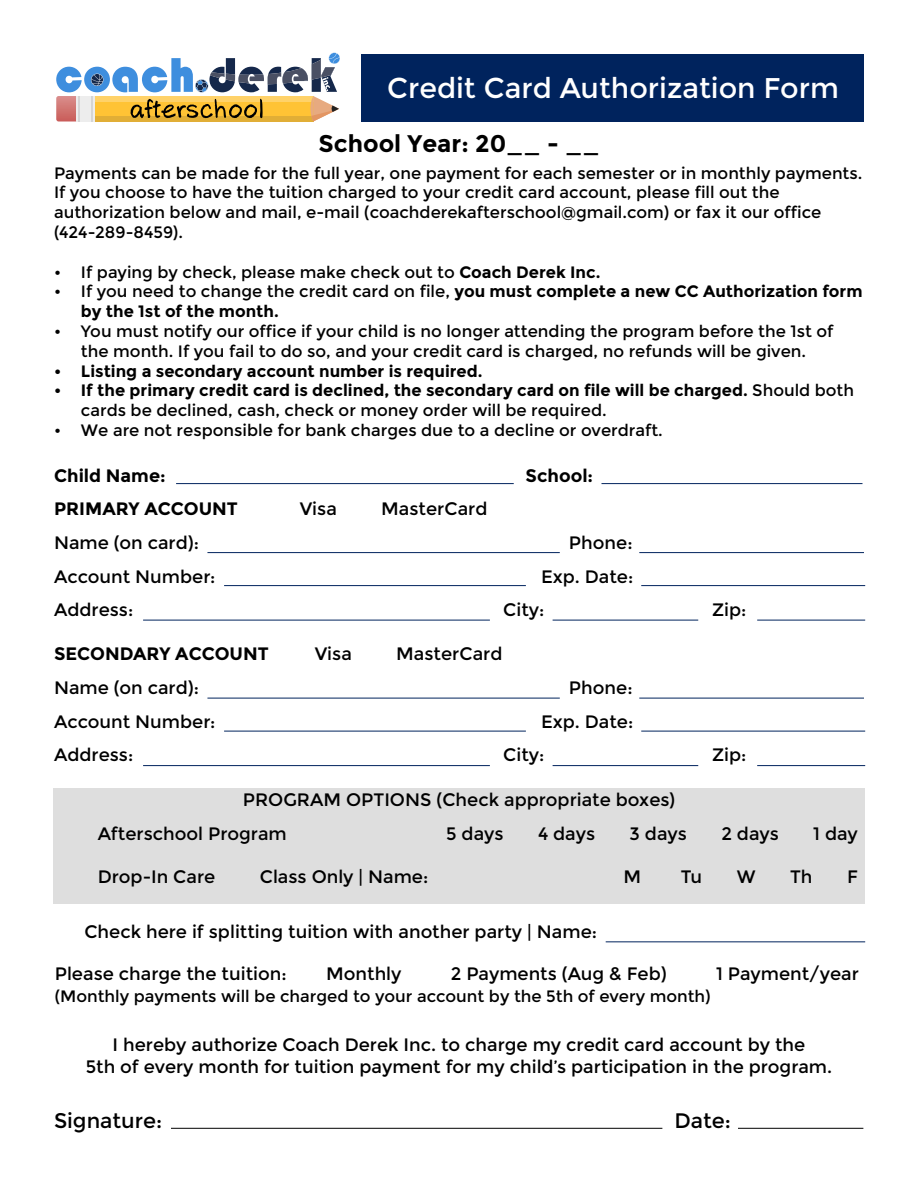
<style>
.page{position:relative;width:918px;height:1188px;background:#fff}
.page>*{position:absolute;margin:0;border:0;box-sizing:border-box;transform-origin:0 0}
.t1{font:28.5px "Montserrat";color:#fff}
.t2{font:700 24px "Montserrat";color:#000}
.t3{font:21px "Montserrat";color:#000}
.t4{font:18px/21.6px "Montserrat";color:#000;text-align:center}
.t5{font:700 18px "Montserrat";color:#000}
.t6{font:16.5px/19.8px "Montserrat";color:#000}
.t7{font:700 16.5px/19.8px "Montserrat";color:#000}
.s1{font-weight:700}
.s2{font-weight:400}
</style>
<div class="page">
<hr style="left:171px;top:1128px;width:491px;height:1px;background:#000">
<hr style="left:738px;top:1128px;width:125px;height:1px;background:#000">
<hr style="left:606px;top:941px;width:259px;height:1px;background:#00235d">
<hr style="left:143px;top:765px;width:347px;height:1px;background:#00235d">
<hr style="left:553px;top:765px;width:145px;height:1px;background:#00235d">
<hr style="left:757px;top:765px;width:108px;height:1px;background:#00235d">
<hr style="left:207px;top:698px;width:353px;height:1px;background:#00235d">
<hr style="left:224px;top:731px;width:302px;height:1px;background:#00235d">
<hr style="left:641px;top:731px;width:224px;height:1px;background:#00235d">
<hr style="left:639px;top:698px;width:225px;height:1px;background:#00235d">
<hr style="left:176px;top:483px;width:338px;height:1px;background:#00235d">
<hr style="left:602px;top:483px;width:260px;height:1px;background:#00235d">
<hr style="left:143px;top:620px;width:347px;height:1px;background:#00235d">
<hr style="left:553px;top:620px;width:145px;height:1px;background:#00235d">
<hr style="left:757px;top:620px;width:108px;height:1px;background:#00235d">
<hr style="left:207px;top:552px;width:353px;height:1px;background:#00235d">
<hr style="left:224px;top:585px;width:302px;height:1px;background:#00235d">
<hr style="left:641px;top:585px;width:224px;height:1px;background:#00235d">
<hr style="left:639px;top:552px;width:225px;height:1px;background:#00235d">
<div style="left:53px;top:788px;width:812px;height:116px;background:#dedede"></div>
<div style="left:361px;top:54px;width:503px;height:67px;background:#00235d"></div>
<svg style="left:56px;top:53px;width:284px;height:69px"></svg>
<h1 class="t1" style="left:387px;top:72px;width:454px">Credit Card Authorization Form</h1>
<h2 class="t2" style="left:319px;top:129px;width:283px">School Year: 20__ - __</h2>
<p class="t6" style="left:54px;top:163px;width:810px">Payments can be made for the full year, one payment for each semester or in monthly payments.<br>If you choose to have the tuition charged to your credit card account, please fill out the authorization below and mail, e-mail (coachderekafterschool@gmail.com) or fax it our office (424-289-8459).</p>
<p class="t6" style="left:54px;top:262px;width:548px">• If paying by check, please make check out to <span class="s1">Coach Derek Inc.</span></p>
<p class="t7" style="left:81px;top:282px;width:783px;text-indent:-27px"><span class="s2">• If you need to change the credit card on file,</span> you must complete a new CC Authorization form by the 1st of the month.</p>
<p class="t6" style="left:54px;top:321px;width:781px;text-align:center">• You must notify our office if your child is no longer attending the program before the 1st of the month. If you fail to do so, and your credit card is charged, no refunds will be given.</p>
<p class="t7" style="left:54px;top:361px;width:430px">• Listing a secondary account number is required.</p>
<p class="t7" style="left:81px;top:381px;width:775px;text-indent:-27px">• If the primary credit card is declined, the secondary card on file will be charged. <span class="s2">Should both cards be declined, cash, check or money order will be required.</span></p>
<p class="t6" style="left:54px;top:420px;width:610px">• We are not responsible for bank charges due to a decline or overdraft.</p>
<p class="t5" style="left:54px;top:465px;width:113px">Child Name:</p>
<p class="t5" style="left:526px;top:465px;width:69px">School:</p>
<p class="t5" style="left:54px;top:498px;width:185px">PRIMARY ACCOUNT</p>
<p class="t4" style="left:54px;top:532px;width:147px">Name (on card):</p>
<p class="t4" style="left:569px;top:532px;width:65px">Phone:</p>
<p class="t4" style="left:54px;top:566px;width:163px">Account Number:</p>
<p class="t4" style="left:541px;top:566px;width:94px">Exp. Date:</p>
<p class="t4" style="left:54px;top:599px;width:81px">Address:</p>
<p class="t4" style="left:503px;top:599px;width:43px">City:</p>
<p class="t4" style="left:712px;top:599px;width:36px">Zip:</p>
<p class="t4" style="left:300px;top:498px;width:39px">Visa</p>
<p class="t4" style="left:381px;top:498px;width:108px">MasterCard</p>
<p class="t4" style="left:315px;top:643px;width:39px">Visa</p>
<p class="t4" style="left:396px;top:643px;width:108px">MasterCard</p>
<p class="t5" style="left:54px;top:643px;width:216px">SECONDARY ACCOUNT</p>
<p class="t4" style="left:54px;top:677px;width:147px">Name (on card):</p>
<p class="t4" style="left:569px;top:677px;width:65px">Phone:</p>
<p class="t4" style="left:54px;top:711px;width:163px">Account Number:</p>
<p class="t4" style="left:541px;top:711px;width:94px">Exp. Date:</p>
<p class="t4" style="left:54px;top:744px;width:81px">Address:</p>
<p class="t4" style="left:503px;top:744px;width:43px">City:</p>
<p class="t4" style="left:712px;top:744px;width:36px">Zip:</p>
<p class="t4" style="left:98px;top:783px;width:579px;line-height:33.9px;text-align:left;text-indent:145px">PROGRAM OPTIONS (Check appropriate boxes)<br>Afterschool Program</p>
<p class="t4" style="left:98px;top:866px;width:119px">Drop-In Care</p>
<p class="t4" style="left:260px;top:866px;width:170px">Class Only | Name:</p>
<p class="t4" style="left:446px;top:823px;width:59px">5 days</p>
<p class="t4" style="left:538px;top:823px;width:59px">4 days</p>
<p class="t4" style="left:630px;top:823px;width:59px">3 days</p>
<p class="t4" style="left:721px;top:823px;width:59px">2 days</p>
<p class="t4" style="left:813px;top:823px;width:46px">1 day</p>
<p class="t4" style="left:624px;top:866px;width:19px">M</p>
<p class="t4" style="left:681px;top:866px;width:23px">Tu</p>
<p class="t4" style="left:737px;top:866px;width:20px">W</p>
<p class="t4" style="left:790px;top:866px;width:24px">Th</p>
<p class="t4" style="left:847px;top:866px;width:12px">F</p>
<p class="t4" style="left:84px;top:921px;width:514px">Check here if splitting tuition with another party | Name:</p>
<p class="t4" style="left:55px;top:963px;width:234px">Please charge the tuition:</p>
<p class="t4" style="left:326px;top:963px;width:77px">Monthly</p>
<p class="t4" style="left:451px;top:963px;width:217px">2 Payments (Aug &amp; Feb)</p>
<p class="t4" style="left:716px;top:963px;width:144px">1 Payment/year</p>
<p class="t6" style="left:55px;top:987px;width:658px">(Monthly payments will be charged to your account by the 5th of every month)</p>
<p class="t4" style="left:86px;top:1034px;width:748px">I hereby authorize Coach Derek Inc. to charge my credit card account by the<br>5th of every month for tuition payment for my child’s participation in the program.</p>
<p class="t3" style="left:54px;top:1108px;width:110px">Signature:</p>
<p class="t3" style="left:674px;top:1108px;width:58px">Date:</p>
</div>
